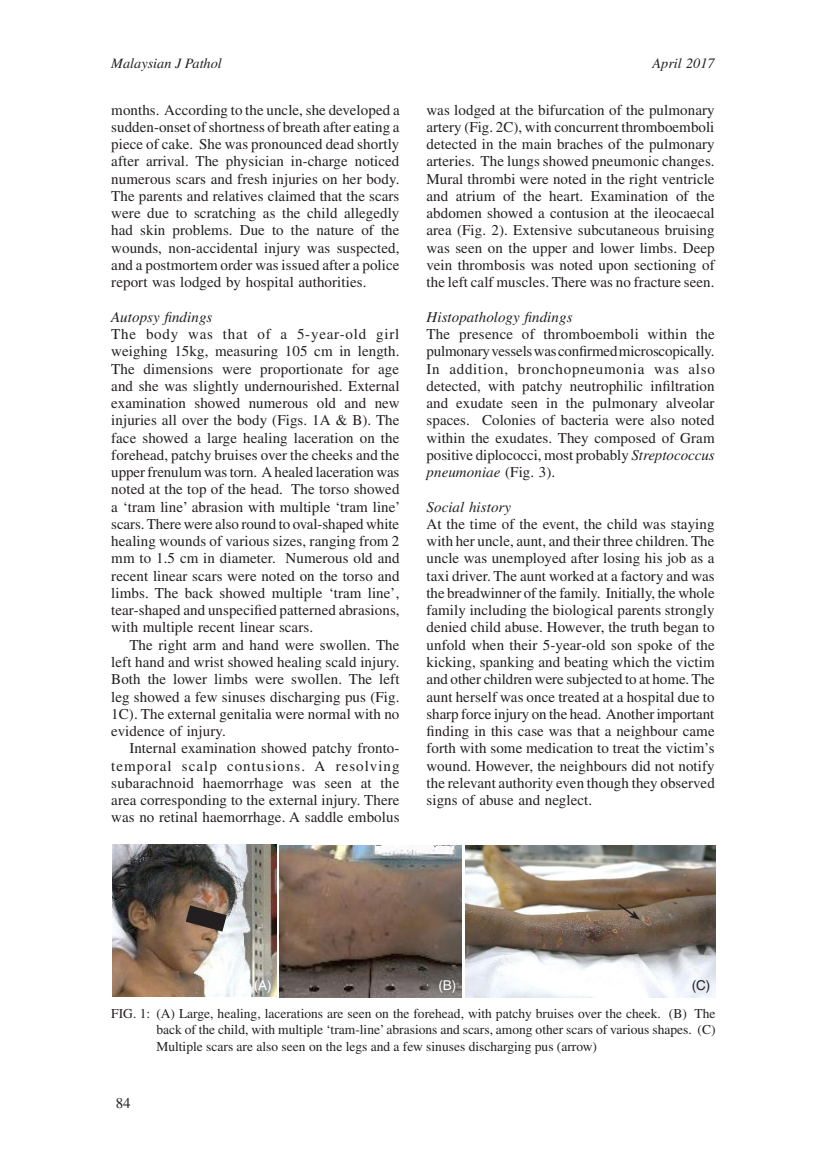
<style>
.page{position:relative;width:826px;height:1164px;background:#fff}
.page>*{position:absolute;margin:0;border:0;box-sizing:border-box;transform-origin:0 0}
.t1{font:15px/17.2px "Times";letter-spacing:.005em;color:#231f20;text-align:justify}
.t2{font:italic 15px "Times";letter-spacing:.005em;color:#231f20}
.t3{font:italic 14.25px "Times";color:#231f20}
.t4{font:13.5px/16.5px "Times";color:#231f20;text-align:justify}
.t5{font:13.5px "Helvetica";color:#fff}
.t6{font:13.5px "Helvetica";color:#231f20}
.s1{font-style:italic}
</style>
<div class="page">
<img style="left:465px;top:845px;width:250px;height:151px">
<img style="left:112px;top:844px;width:164px;height:151px">
<img style="left:279px;top:845px;width:182px;height:152px">
<svg style="left:186px;top:905px;width:41px;height:26px"></svg>
<svg style="left:616px;top:902px;width:24px;height:17px"></svg>
<p class="t3" style="left:111px;top:56px;width:112px">Malaysian J Pathol</p>
<p class="t3" style="left:652px;top:56px;width:64px">April 2017</p>
<p class="t1" style="left:111px;top:101px;width:290px">months. According to the uncle, she developed a sudden-onset of shortness of breath after eating a piece of cake. She was pronounced dead shortly after arrival. The physician in-charge noticed numerous scars and fresh injuries on her body.<br>The parents and relatives claimed that the scars were due to scratching as the child allegedly had skin problems. Due to the nature of the wounds, non-accidental injury was suspected, and a postmortem order was issued after a police report was lodged by hospital authorities.</p>
<p class="t2" style="left:111px;top:308px;width:103px">Autopsy findings</p>
<p class="t1" style="left:111px;top:325px;width:291px">The body was that of a 5-year-old girl weighing 15kg, measuring 105 cm in length.<br>The dimensions were proportionate for age and she was slightly undernourished. External examination showed numerous old and new injuries all over the body (Figs. 1A &amp; B). The face showed a large healing laceration on the forehead, patchy bruises over the cheeks and the upper frenulum was torn. A healed laceration was noted at the top of the head. The torso showed a ‘tram line’ abrasion with multiple ‘tram line’ scars. There were also round to oval-shaped white healing wounds of various sizes, ranging from 2 mm to 1.5 cm in diameter. Numerous old and recent linear scars were noted on the torso and limbs. The back showed multiple ‘tram line’, tear-shaped and unspecified patterned abrasions, with multiple recent linear scars.</p>
<p class="t1" style="left:111px;top:635px;width:290px;text-indent:18px">The right arm and hand were swollen. The left hand and wrist showed healing scald injury.<br>Both the lower limbs were swollen. The left leg showed a few sinuses discharging pus (Fig.<br>1C). The external genitalia were normal with no evidence of injury.</p>
<p class="t1" style="left:111px;top:739px;width:290px;text-indent:18px">Internal examination showed patchy fronto&shy;temporal scalp contusions. A resolving subarachnoid haemorrhage was seen at the area corresponding to the external injury. There was no retinal haemorrhage. A saddle embolus</p>
<p class="t1" style="left:426px;top:101px;width:290px">was lodged at the bifurcation of the pulmonary artery (Fig. 2C), with concurrent thromboemboli detected in the main braches of the pulmonary arteries. The lungs showed pneumonic changes.<br>Mural thrombi were noted in the right ventricle and atrium of the heart. Examination of the abdomen showed a contusion at the ileocaecal area (Fig. 2). Extensive subcutaneous bruising was seen on the upper and lower limbs. Deep vein thrombosis was noted upon sectioning of the left calf muscles. There was no fracture seen.</p>
<p class="t2" style="left:426px;top:308px;width:147px">Histopathology findings</p>
<p class="t1" style="left:426px;top:325px;width:290px">The presence of thromboemboli within the pulmonary vessels was confirmed microscopically.<br>In addition, bronchopneumonia was also detected, with patchy neutrophilic infiltration and exudate seen in the pulmonary alveolar spaces. Colonies of bacteria were also noted within the exudates. They composed of Gram positive diplococci, most probably <span class="s1">Streptococcus pneumoniae</span> (Fig. 3).</p>
<p class="t2" style="left:426px;top:498px;width:86px">Social history</p>
<p class="t1" style="left:426px;top:515px;width:290px">At the time of the event, the child was staying with her uncle, aunt, and their three children. The uncle was unemployed after losing his job as a taxi driver. The aunt worked at a factory and was the breadwinner of the family. Initially, the whole family including the biological parents strongly denied child abuse. However, the truth began to unfold when their 5-year-old son spoke of the kicking, spanking and beating which the victim and other children were subjected to at home. The aunt herself was once treated at a hospital due to sharp force injury on the head. Another important finding in this case was that a neighbour came forth with some medication to treat the victim’s wound. However, the neighbours did not notify the relevant authority even though they observed signs of abuse and neglect.</p>
<p class="t5" style="left:254px;top:976px;width:19px">(A)</p>
<p class="t5" style="left:438px;top:976px;width:19px">(B)</p>
<p class="t6" style="left:691px;top:976px;width:20px">(C)</p>
<p class="t4" style="left:156px;top:1004px;width:560px;text-indent:-45px">FIG. 1: (A) Large, healing, lacerations are seen on the forehead, with patchy bruises over the cheek. (B) The back of the child, with multiple ‘tram-line’ abrasions and scars, among other scars of various shapes. (C)<br>Multiple scars are also seen on the legs and a few sinuses discharging pus (arrow)</p>
<p class="t1" style="left:116px;top:1093px;width:16px">84</p>
</div>
